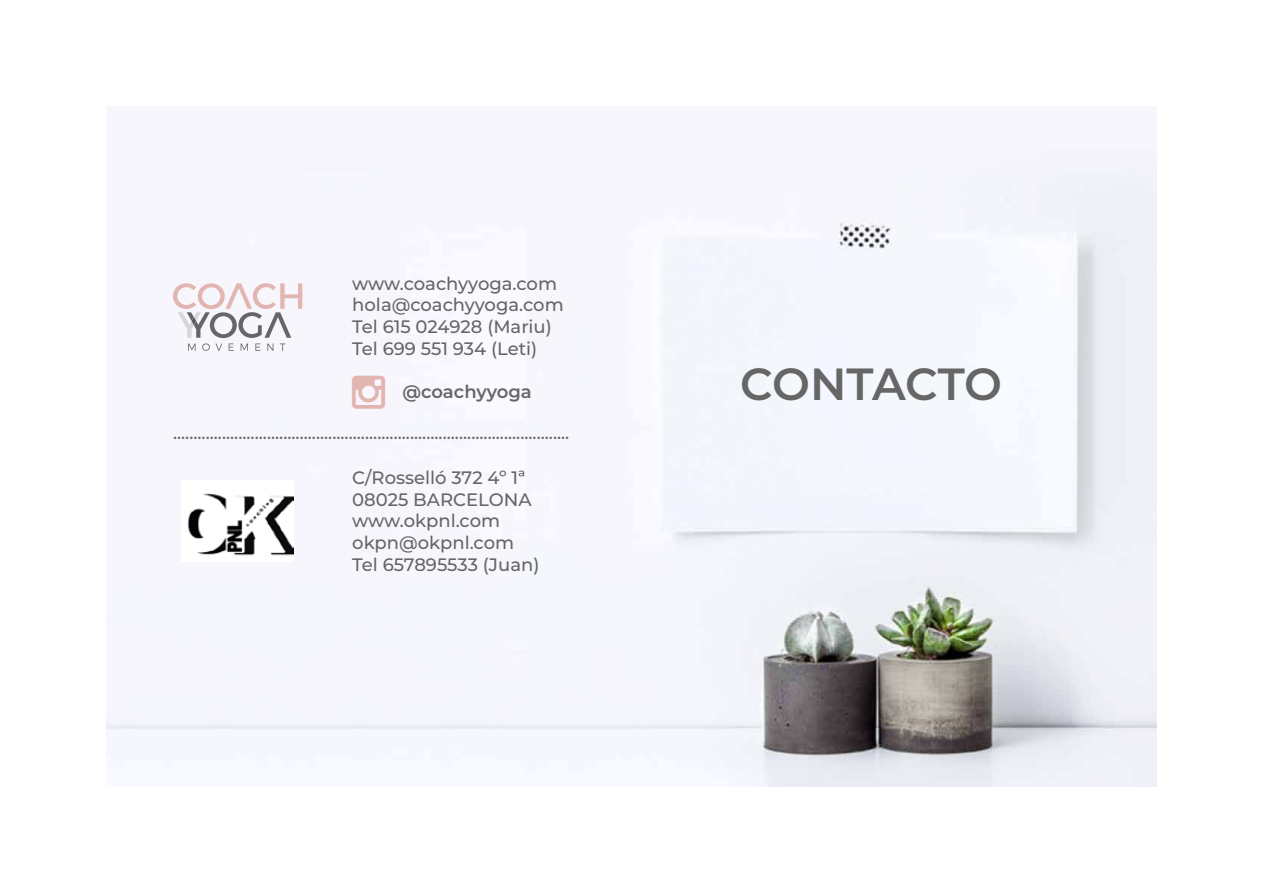
<style>
.page{position:relative;width:1263px;height:893px;background:#fff}
.page>*{position:absolute;margin:0;border:0;box-sizing:border-box;transform-origin:0 0}
.t1{font:600 45px "Montserrat";letter-spacing:-.01em;color:#666}
.t2{font:500 18px/21.6px "Montserrat";color:#666}
.t3{font:600 18px "Montserrat";letter-spacing:-.005em;color:#666}
</style>
<div class="page">
<img style="left:106px;top:148px;width:1051px;height:639px">
<img style="left:182px;top:481px;width:111px;height:80px">
<svg style="left:173px;top:283px;width:129px;height:68px"></svg>
<svg style="left:352px;top:375px;width:33px;height:33px"></svg>
<p class="t2" style="left:352px;top:272px;width:213px">www.coachyyoga.com hola@coachyyoga.com<br>Tel 615 024928 (Mariu)<br>Tel 699 551 934 (Leti)</p>
<p class="t3" style="left:402px;top:379px;width:131px">@coachyyoga</p>
<p class="t2" style="left:173px;top:421px;width:398px">.................................................................................................</p>
<p class="t2" style="left:352px;top:466px;width:189px">C/Rosselló 372 4º 1ª<br>08025 BARCELONA www.okpnl.com okpn@okpnl.com<br>Tel 657895533 (Juan)</p>
<h1 class="t1" style="left:740px;top:352px;width:264px">CONTACTO</h1>
</div>
